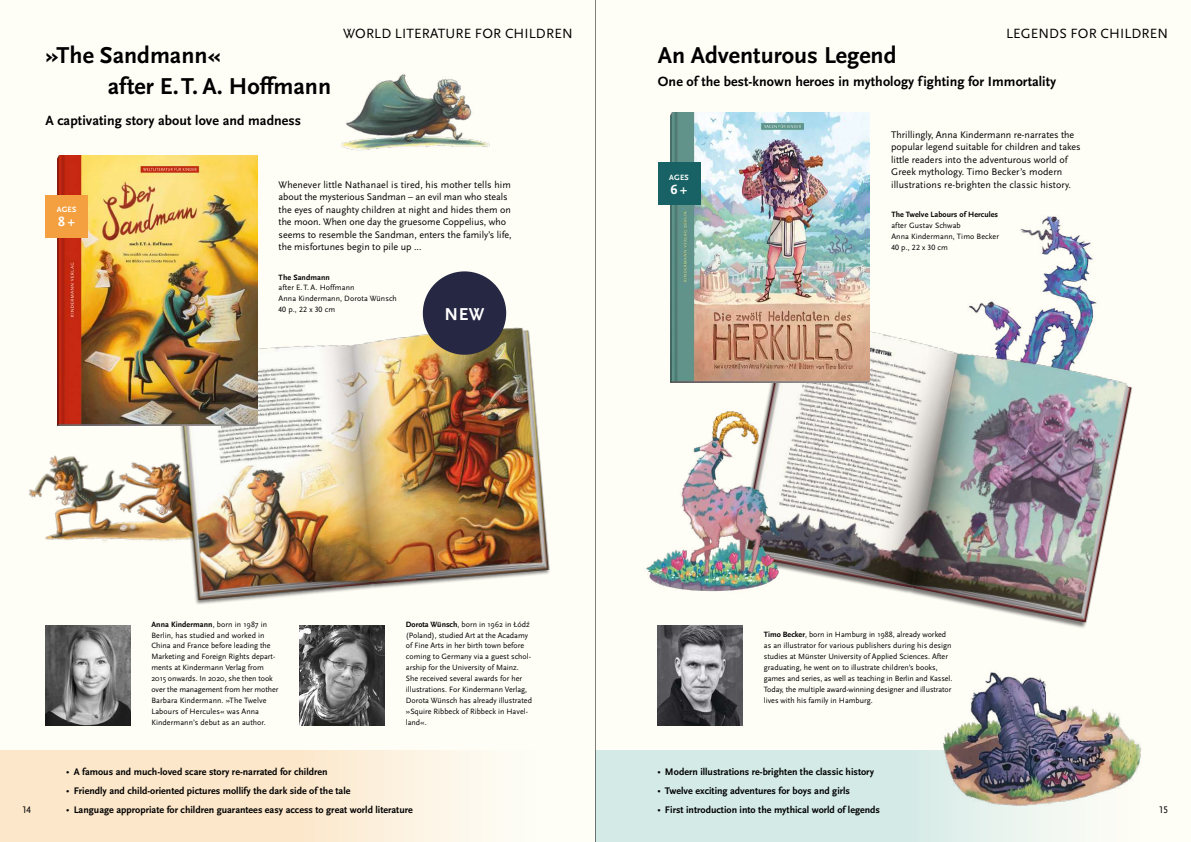
<style>
.page{position:relative;width:1191px;height:842px;background:#fefdf6}
.page>*{position:absolute;margin:0;border:0;box-sizing:border-box;transform-origin:0 0}
.t1{font:700 24px/31.2px "Scala Sans Pro";color:#000}
.t2{font:700 18px "Scala Sans Pro";color:#fff}
.t3{font:700 14px "Scala Sans Pro";letter-spacing:.005em;color:#000}
.t4{font:14px "Scala Sans Pro";letter-spacing:.01em;color:#000}
.t5{font:700 14px "Scala Sans Pro";color:#fff}
.t6{font:10px/12.5px "Scala Sans Pro";color:#000}
.t7{font:700 10px "Scala Sans Pro";color:#000}
.t8{font:8px/10.9px "Scala Sans Pro";color:#000}
.t9{font:700 8px "Scala Sans Pro";letter-spacing:.005em;color:#000}
.t10{font:700 8px "Scala Sans Pro";letter-spacing:.025em;color:#fff}
.s1{font-weight:700}
.s2{font-size:7.5px}
</style>
<div class="page">
<div style="left:595px;top:750px;width:596px;height:92px;background:linear-gradient(to right,#c6e4e3,#fafbf4)"></div>
<div style="left:0;top:750px;width:595px;height:92px;background:linear-gradient(to right,#fce0bd,#fdfcf4)"></div>
<img style="left:1020px;top:216px;width:73px;height:68px">
<img style="left:925px;top:672px;width:238px;height:166px">
<img style="left:29px;top:455px;width:124px;height:86px">
<img style="left:153px;top:296px;width:397px;height:331px">
<img style="left:713px;top:284px;width:420px;height:368px">
<img style="left:45px;top:625px;width:85px;height:100px">
<img style="left:300px;top:625px;width:85px;height:100px">
<img style="left:658px;top:625px;width:84px;height:100px">
<img style="left:58px;top:155px;width:199px;height:270px">
<img style="left:670px;top:113px;width:200px;height:269px">
<img style="left:341px;top:74px;width:149px;height:77px">
<div style="left:45px;top:195px;width:43px;height:43px;background:#f4a040"></div>
<div style="left:658px;top:162px;width:42px;height:43px;background:#186265"></div>
<img style="left:646px;top:400px;width:169px;height:203px">
<div style="left:423px;top:271px;width:83px;height:84px;background:#252743;border-radius:50%"></div>
<hr style="left:595px;top:0;width:1px;height:842px;background:#000">
<h3 class="t4" style="left:343px;top:25px;width:231px">WORLD LITERATURE FOR CHILDREN</h3>
<h3 class="t4" style="left:1006px;top:25px;width:164px">LEGENDS FOR CHILDREN</h3>
<h1 class="t1" style="left:108px;top:39px;width:225px;text-indent:-62px">»The Sandmann«<br>after E.T. A. Hoffmann</h1>
<h1 class="t1" style="left:658px;top:39px;width:240px">An Adventurous Legend</h1>
<h3 class="t3" style="left:658px;top:73px;width:400px">One of the best-known heroes in mythology fighting for Immortality</h3>
<h3 class="t3" style="left:45px;top:112px;width:257px">A captivating story about love and madness</h3>
<p class="t10" style="left:57px;top:205px;width:21px">AGES</p>
<h3 class="t5" style="left:58px;top:214px;width:18px">8+</h3>
<p class="t6" style="left:279px;top:178px;width:235px">Whenever little Nathanael is tired, his mother tells him about the mysterious Sandman – an evil man who steals the eyes of naughty children at night and hides them on the moon. When one day the gruesome Coppelius, who seems to resemble the Sandman, enters the family’s life, the misfortunes begin to pile up ...</p>
<p class="t9" style="left:279px;top:272px;width:53px">The Sandmann</p>
<p class="t8" style="left:279px;top:282px;width:120px">after E.T. A. Hoffmann<br>Anna Kindermann, Dorota Wünsch<br>40 p., 22 x 30 cm</p>
<h2 class="t2" style="left:444px;top:303px;width:41px">NEW</h2>
<p class="t10" style="left:669px;top:173px;width:21px">AGES</p>
<h3 class="t5" style="left:670px;top:181px;width:18px">6+</h3>
<p class="t6" style="left:891px;top:128px;width:191px">Thrillingly, Anna Kindermann re-narrates the popular legend suitable for children and takes little readers into the adventurous world of Greek mythology. Timo Becker’s modern illustrations re-brighten the classic history.</p>
<p class="t9" style="left:891px;top:210px;width:108px">The Twelve Labours of Hercules</p>
<p class="t8" style="left:891px;top:220px;width:109px">after Gustav Schwab<br>Anna Kindermann, Timo Becker<br>40 p., 22 x 30 cm</p>
<p class="t8" style="left:151px;top:619px;width:128px"><span class="s1">Anna Kindermann</span>, born in 1987 in Berlin, has studied and worked in China and France before leading the Marketing and Foreign Rights depart&shy;ments at Kindermann Verlag from 2015 onwards. In 2020, she then took over the management from her mother Barbara Kindermann. »The Twelve Labours of Hercules« was Anna Kindermann’s debut as an author.</p>
<p class="t8" style="left:406px;top:618px;width:128px"><span class="s1">Dorota Wünsch</span>, born in 1962 in Łódź (Poland), studied Art at the Acadamy of Fine Arts in her birth town before coming to Germany via a guest schol&shy;arship for the University of Mainz.<br>She received several awards for her illustrations. For Kindermann Verlag, Dorota Wünsch has already illustrated »Squire Ribbeck of Ribbeck in Havel&shy;land«.</p>
<p class="t8" style="left:764px;top:629px;width:190px"><span class="s1">Timo Becker</span>, born in Hamburg in 1988, already worked as an illustrator for various publishers during his design studies at Münster University of Applied Sciences. After graduating, he went on to illustrate children’s books, games and series, as well as teaching in Berlin and Kassel.<br>Today, the multiple award-winning designer and illustrator lives with his family in Hamburg.</p>
<p class="t7" style="left:67px;top:766px;width:262px"><span class="s2">•</span> A famous and much-loved scare story re-narrated for children</p>
<p class="t7" style="left:67px;top:785px;width:285px"><span class="s2">•</span> Friendly and child-oriented pictures mollify the dark side of the tale</p>
<p class="t7" style="left:67px;top:804px;width:348px"><span class="s2">•</span> Language appropriate for children guarantees easy access to great world literature</p>
<p class="t7" style="left:658px;top:766px;width:218px"><span class="s2">•</span> Modern illustrations re-brighten the classic history</p>
<p class="t7" style="left:658px;top:785px;width:194px"><span class="s2">•</span> Twelve exciting adventures for boys and girls</p>
<p class="t7" style="left:658px;top:804px;width:224px"><span class="s2">•</span> First introduction into the mythical world of legends</p>
<p class="t6" style="left:23px;top:803px;width:10px">14</p>
<p class="t6" style="left:1159px;top:803px;width:10px">15</p>
</div>
